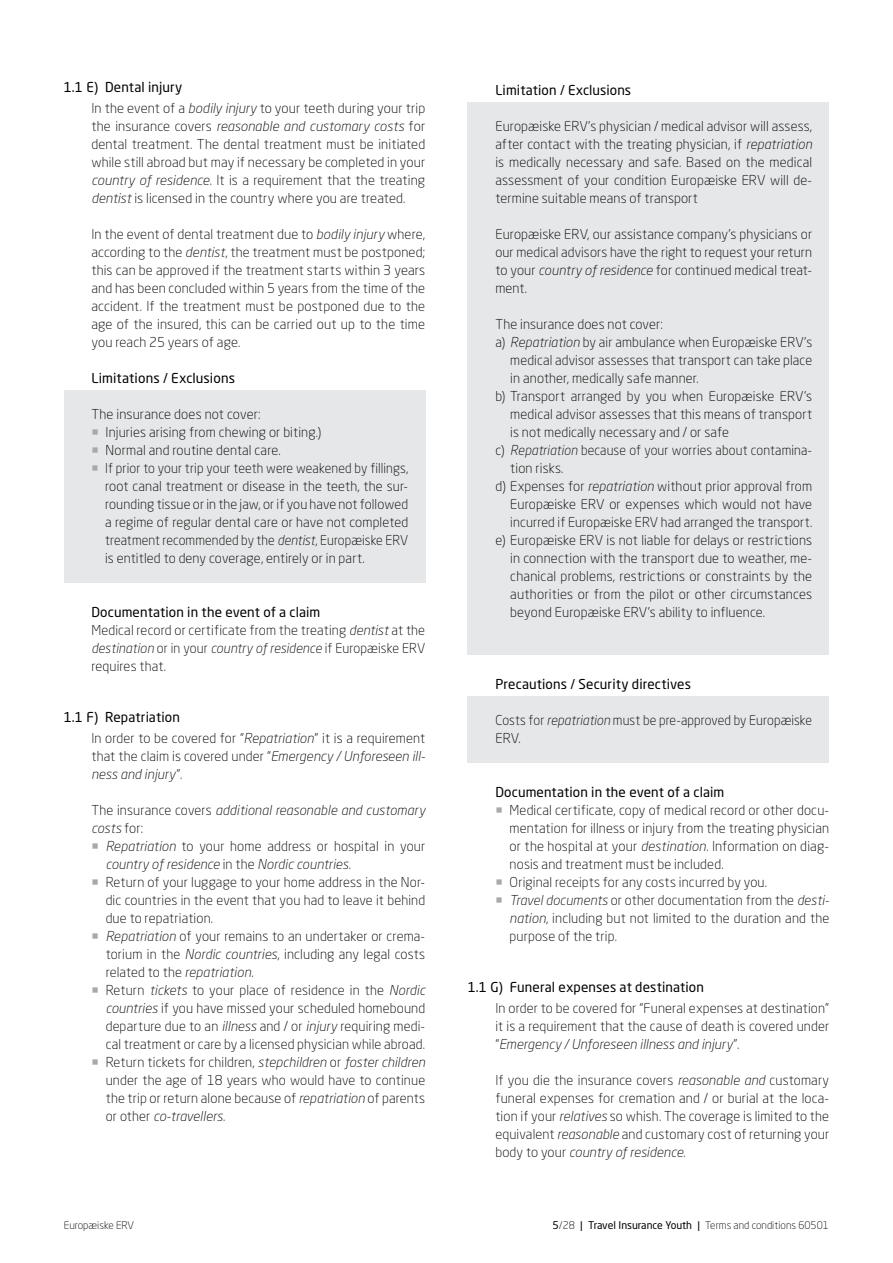
<style>
.page{position:relative;width:893px;height:1263px;background:#fff}
.page>*{position:absolute;margin:0;border:0;box-sizing:border-box;transform-origin:0 0}
.t1{font:300 13.5px/18px "Neo Sans W1 G";letter-spacing:.01em;color:#000;text-align:justify}
.t2{font:300 13.5px/18px "Neo Sans W1 G";letter-spacing:.01em;color:#000;text-align:justify;scale:.96 1}
.t3{font:italic 300 13.5px/18px "Neo Sans Pro";letter-spacing:.01em;color:#000}
.t4{font:13.5px "Neo Sans W1 G";letter-spacing:.005em;color:#000}
.t5{font:300 10.5px "Neo Sans W1 G";color:#000}
.s1{font-weight:400}
.s2{font-family:"Neo Sans Pro";font-style:italic}
.s3{font-family:"Neo Sans W1 G";font-style:normal}
.s4{color:#a7a9ac}
</style>
<div class="page">
<div style="left:468px;top:103px;width:361px;height:552px;background:#e6e7e8"></div>
<div style="left:468px;top:697px;width:361px;height:66px;background:#e6e7e8"></div>
<div style="left:64px;top:391px;width:361px;height:192px;background:#e6e7e8"></div>
<p class="t1" style="left:91px;top:77px;width:335px;line-height:21px;text-indent:-28px"><span class="s1">1.1 E) Dental injury<br></span>In the event of a <span class="s2">bodily injury</span> to your teeth during your trip</p>
<p class="t3" style="left:91px;top:117px;width:335px"><span class="s3">the insurance covers</span> reasonable and customary costs <span class="s3">for</span></p>
<p class="t1" style="left:91px;top:135px;width:335px">dental treatment. The dental treatment must be initiated while still abroad but may if necessary be completed in your <span class="s2">country of residence</span>. It is a requirement that the treating <span class="s2">dentist</span> is licensed in the country where you are treated.</p>
<p class="t1" style="left:91px;top:225px;width:335px">In the event of dental treatment due to <span class="s2">bodily injury</span> where, according to the <span class="s2">dentist</span>, the treatment must be postponed; this can be approved if the treatment starts within 3 years and has been concluded within 5 years from the time of the accident. If the treatment must be postponed due to the age of the insured, this can be carried out up to the time you reach 25 years of age.</p>
<p class="t4" style="left:91px;top:370px;width:145px">Limitations / Exclusions</p>
<p class="t1" style="left:91px;top:405px;width:171px">The insurance does not cover:</p>
<p class="t1" style="left:91px;top:423px;width:231px"><span class="s4">○</span> Injuries arising from chewing or biting.)</p>
<p class="t1" style="left:91px;top:441px;width:191px"><span class="s4">○</span> Normal and routine dental care.</p>
<p class="t2" style="left:105px;top:459px;width:317px;text-indent:-14px"><span class="s4">○</span> If prior to your trip your teeth were weakened by fillings, root canal treatment or disease in the teeth, the sur&shy;rounding tissue or in the jaw, or if you have not followed a regime of regular dental care or have not completed treatment recommended by the <span class="s2">dentist</span>, Europæiske ERV is entitled to deny coverage, entirely or in part.</p>
<p class="t1" style="left:91px;top:603px;width:335px"><span class="s1">Documentation in the event of a claim<br></span>Medical record or certificate from the treating <span class="s2">dentist</span> at the</p>
<p class="t3" style="left:91px;top:639px;width:335px">destination <span class="s3">or in your</span> country of residence <span class="s3">if Europæiske ERV</span></p>
<p class="t1" style="left:91px;top:657px;width:76px">requires that.</p>
<p class="t1" style="left:91px;top:707px;width:335px;line-height:21px;text-indent:-28px"><span class="s1">1.1 F) Repatriation<br></span>In order to be covered for “<span class="s2">Repatriation</span>” it is a requirement</p>
<p class="t1" style="left:91px;top:747px;width:335px">that the claim is covered under “<span class="s2">Emergency / Unforeseen ill-</span></p>
<p class="t3" style="left:91px;top:765px;width:92px">ness and injury<span class="s3">”.</span></p>
<p class="t3" style="left:91px;top:801px;width:335px"><span class="s3">The insurance covers</span> additional reasonable and customary costs <span class="s3">for:</span></p>
<p class="t1" style="left:91px;top:837px;width:335px"><span class="s4">○</span> <span class="s2">Repatriation</span> to your home address or hospital in your</p>
<p class="t3" style="left:106px;top:855px;width:247px">country of residence <span class="s3">in the</span> Nordic countries<span class="s3">.</span></p>
<p class="t1" style="left:106px;top:873px;width:321px;text-indent:-14px"><span class="s4">○</span> Return of your luggage to your home address in the Nor&shy;dic countries in the event that you had to leave it behind due to repatriation.</p>
<p class="t1" style="left:106px;top:927px;width:321px;text-indent:-14px"><span class="s4">○</span> <span class="s2">Repatriation</span> of your remains to an undertaker or crema&shy;torium in the <span class="s2">Nordic countries</span>, including any legal costs related to the <span class="s2">repatriation</span>.</p>
<p class="t1" style="left:106px;top:981px;width:321px;text-indent:-14px"><span class="s4">○</span> Return <span class="s2">tickets</span> to your place of residence in the <span class="s2">Nordic countries</span> if you have missed your scheduled homebound departure due to an <span class="s2">illness</span> and / or <span class="s2">injury</span> requiring medi&shy;cal treatment or care by a licensed physician while abroad.</p>
<p class="t1" style="left:106px;top:1053px;width:321px;text-indent:-14px"><span class="s4">○</span> Return tickets for children, <span class="s2">stepchildren</span> or <span class="s2">foster children </span>under the age of 18 years who would have to continue the trip or return alone because of <span class="s2">repatriation</span> of parents</p>
<p class="t3" style="left:106px;top:1107px;width:121px"><span class="s3">or other</span> co-travellers<span class="s3">.</span></p>
<p class="t4" style="left:495px;top:82px;width:137px">Limitation / Exclusions</p>
<p class="t1" style="left:495px;top:117px;width:318px">Europæiske ERV’s physician / medical advisor will assess, after contact with the treating physician, if <span class="s2">repatriation </span>is medically necessary and safe. Based on the medical assessment of your condition Europæiske ERV will de&shy;termine suitable means of transport</p>
<p class="t1" style="left:495px;top:225px;width:318px">Europæiske ERV, our assistance company’s physicians or our medical advisors have the right to request your return to your <span class="s2">country of residence</span> for continued medical treat&shy;ment.</p>
<p class="t1" style="left:495px;top:315px;width:169px">The insurance does not cover:</p>
<p class="t1" style="left:495px;top:333px;width:318px">a) <span class="s2">Repatriation</span> by air ambulance when Europæiske ERV’s</p>
<p class="t1" style="left:510px;top:351px;width:303px">medical advisor assesses that transport can take place</p>
<p class="t1" style="left:510px;top:369px;width:190px">in another, medically safe manner.</p>
<p class="t1" style="left:495px;top:387px;width:318px">b) Transport arranged by you when Europæiske ERV’s</p>
<p class="t1" style="left:510px;top:405px;width:303px">medical advisor assesses that this means of transport</p>
<p class="t1" style="left:510px;top:423px;width:220px">is not medically necessary and / or safe</p>
<p class="t1" style="left:495px;top:441px;width:317px">c) <span class="s2">Repatriation</span> because of your worries about contamina-</p>
<p class="t1" style="left:510px;top:459px;width:55px">tion risks.</p>
<p class="t1" style="left:495px;top:477px;width:318px">d) Expenses for <span class="s2">repatriation</span> without prior approval from</p>
<p class="t1" style="left:510px;top:495px;width:303px">Europæiske ERV or expenses which would not have</p>
<p class="t1" style="left:510px;top:513px;width:303px">incurred if Europæiske ERV had arranged the transport.</p>
<p class="t1" style="left:495px;top:531px;width:318px">e) Europæiske ERV is not liable for delays or restrictions</p>
<p class="t1" style="left:510px;top:549px;width:303px">in connection with the transport due to weather, me-</p>
<p class="t1" style="left:510px;top:567px;width:303px">chanical problems, restrictions or constraints by the</p>
<p class="t1" style="left:510px;top:585px;width:303px">authorities or from the pilot or other circumstances</p>
<p class="t1" style="left:510px;top:603px;width:256px">beyond Europæiske ERV’s ability to influence.</p>
<p class="t4" style="left:495px;top:676px;width:197px">Precautions / Security directives</p>
<p class="t2" style="left:495px;top:711px;width:331px">Costs for <span class="s2">repatriation</span> must be pre-approved by Europæiske<br>ERV.</p>
<p class="t4" style="left:495px;top:784px;width:230px">Documentation in the event of a claim</p>
<p class="t1" style="left:510px;top:801px;width:321px;text-indent:-14px"><span class="s4">○</span> Medical certificate, copy of medical record or other docu&shy;mentation for illness or injury from the treating physician or the hospital at your <span class="s2">destination</span>. Information on diag&shy;nosis and treatment must be included.</p>
<p class="t1" style="left:495px;top:873px;width:273px"><span class="s4">○</span> Original receipts for any costs incurred by you.</p>
<p class="t1" style="left:509px;top:891px;width:321px;text-indent:-14px"><span class="s4">○</span> <span class="s2">Travel documents</span> or other documentation from the <span class="s2">desti&shy;nation</span>, including but not limited to the duration and the purpose of the trip.</p>
<p class="t4" style="left:468px;top:979px;width:238px">1.1 G) Funeral expenses at destination</p>
<p class="t1" style="left:495px;top:999px;width:335px">In order to be covered for “Funeral expenses at destination” it is a requirement that the cause of death is covered under</p>
<p class="t3" style="left:495px;top:1035px;width:245px"><span class="s3">“</span>Emergency / Unforeseen illness and injury<span class="s3">”.</span></p>
<p class="t1" style="left:495px;top:1071px;width:335px">If you die the insurance covers <span class="s2">reasonable and</span> customary funeral expenses for cremation and / or burial at the loca&shy;tion if your <span class="s2">relatives</span> so whish. The coverage is limited to the equivalent <span class="s2">reasonable</span> and customary cost of returning your</p>
<p class="t3" style="left:495px;top:1143px;width:192px"><span class="s3">body to your</span> country of residence<span class="s3">.</span></p>
<p class="t5" style="left:64px;top:1219px;width:72px">Europæiske ERV</p>
<p class="t5" style="left:552px;top:1219px;width:278px"><span class="s1">5</span>/28 <span class="s1">| Travel Insurance Youth |</span> Terms and conditions 60501</p>
</div>
